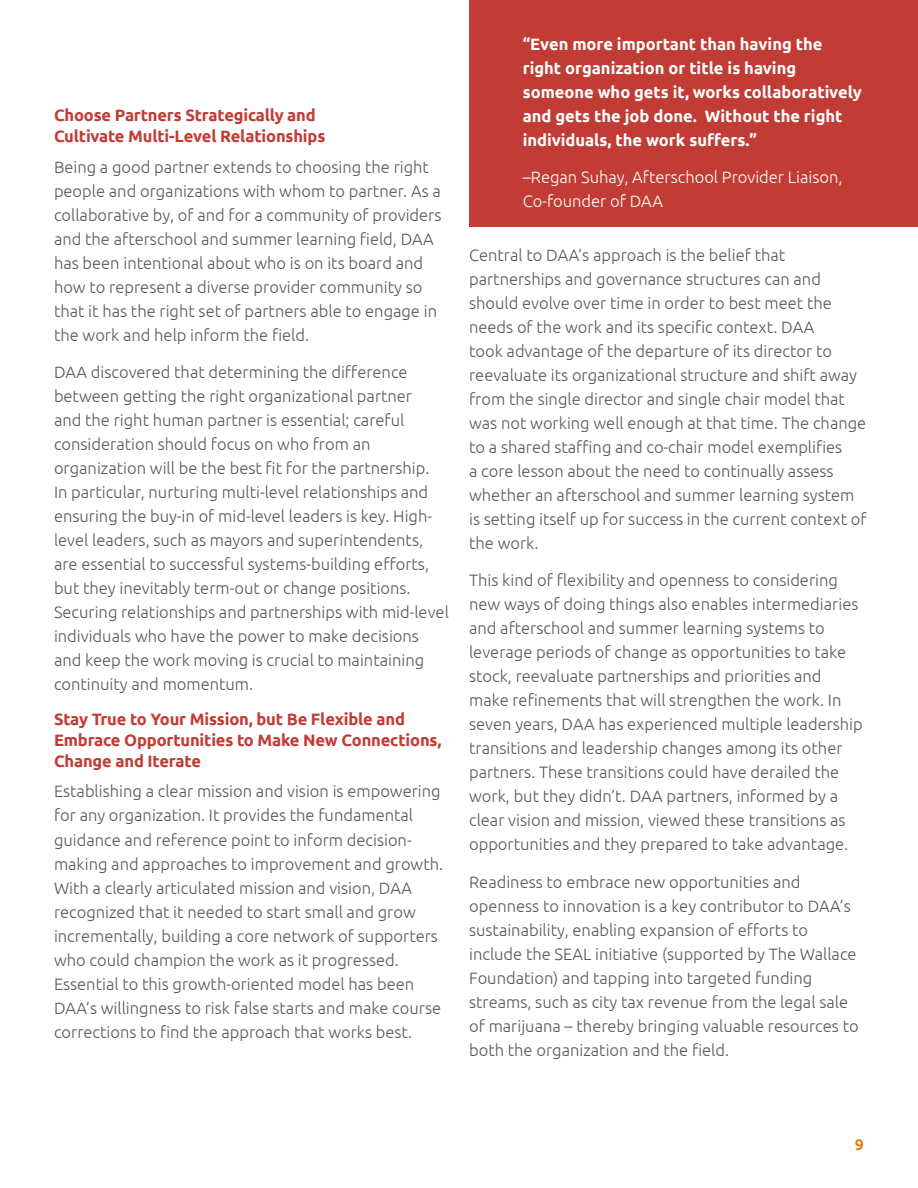
<style>
.page{position:relative;width:918px;height:1188px;background:#fff}
.page>*{position:absolute;margin:0;border:0;box-sizing:border-box;transform-origin:0 0}
.body{font:300 16.5px/24px "Ubuntu";color:#58595b}
.QUOTE_2{font:700 16.5px/24px "Ubuntu";color:#fff}
.INLINE_SUBHEAD{font:700 16.5px/21px "Ubuntu";letter-spacing:-.01em;color:#c13c34}
.QUOTE_2-2{font:300 16.5px/24px "Ubuntu";color:#fff}
.t1{font:15px "Museo Slab 700";color:#e67200}
</style>
<div class="page">
<div style="left:470px;top:0;width:448px;height:227px;background:#c13c34"></div>
<p class="INLINE_SUBHEAD" style="left:54px;top:104px;width:273px">Choose Partners Strategically and<br>Cultivate Multi-Level Relationships</p>
<p class="body" style="left:54px;top:154px;width:389px">Being a good partner extends to choosing the right people and organizations with whom to partner. As a collaborative by, of and for a community of providers and the afterschool and summer learning field, DAA has been intentional about who is on its board and how to represent a diverse provider community so that it has the right set of partners able to engage in the work and help inform the field.</p>
<p class="body" style="left:54px;top:360px;width:396px">DAA discovered that determining the difference between getting the right organizational partner<br>and the right human partner is essential; careful consideration should focus on who from an organization will be the best fit for the partnership.<br>In particular, nurturing multi-level relationships and ensuring the buy-in of mid-level leaders is key. High&shy;level leaders, such as mayors and superintendents, are essential to successful systems-building efforts, but they inevitably term-out or change positions.<br>Securing relationships and partnerships with mid-level individuals who have the power to make decisions and keep the work moving is crucial to maintaining continuity and momentum.</p>
<p class="INLINE_SUBHEAD" style="left:54px;top:708px;width:389px">Stay True to Your Mission, but Be Flexible and<br>Embrace Opportunities to Make New Connections,<br>Change and Iterate</p>
<p class="body" style="left:54px;top:779px;width:391px">Establishing a clear mission and vision is empowering for any organization. It provides the fundamental guidance and reference point to inform decision&shy;making and approaches to improvement and growth.<br>With a clearly articulated mission and vision, DAA recognized that it needed to start small and grow incrementally, building a core network of supporters who could champion the work as it progressed.<br>Essential to this growth-oriented model has been DAA’s willingness to risk false starts and make course corrections to find the approach that works best.</p>
<p class="QUOTE_2" style="left:523px;top:31px;width:341px">“Even more important than having the right organization or title is having someone who gets it, works collaboratively and gets the job done. Without the right individuals, the work suffers.”</p>
<p class="QUOTE_2-2" style="left:523px;top:165px;width:321px">–Regan Suhay, Afterschool Provider Liaison,<br>Co-founder of DAA</p>
<p class="body" style="left:469px;top:242px;width:399px">Central to DAA’s approach is the belief that partnerships and governance structures can and should evolve over time in order to best meet the needs of the work and its specific context. DAA<br>took advantage of the departure of its director to reevaluate its organizational structure and shift away from the single director and single chair model that was not working well enough at that time. The change to a shared staffing and co-chair model exemplifies<br>a core lesson about the need to continually assess whether an afterschool and summer learning system is setting itself up for success in the current context of the work.</p>
<p class="body" style="left:469px;top:568px;width:395px">This kind of flexibility and openness to considering new ways of doing things also enables intermediaries and afterschool and summer learning systems to leverage periods of change as opportunities to take stock, reevaluate partnerships and priorities and make refinements that will strengthen the work. In seven years, DAA has experienced multiple leadership transitions and leadership changes among its other partners. These transitions could have derailed the work, but they didn’t. DAA partners, informed by a clear vision and mission, viewed these transitions as opportunities and they prepared to take advantage.</p>
<p class="body" style="left:469px;top:869px;width:391px">Readiness to embrace new opportunities and openness to innovation is a key contributor to DAA’s sustainability, enabling expansion of efforts to include the SEAL initiative (supported by The Wallace Foundation) and tapping into targeted funding streams, such as city tax revenue from the legal sale of marijuana – thereby bringing valuable resources to both the organization and the field.</p>
<p class="t1" style="left:855px;top:1136px;width:11px">9</p>
</div>
